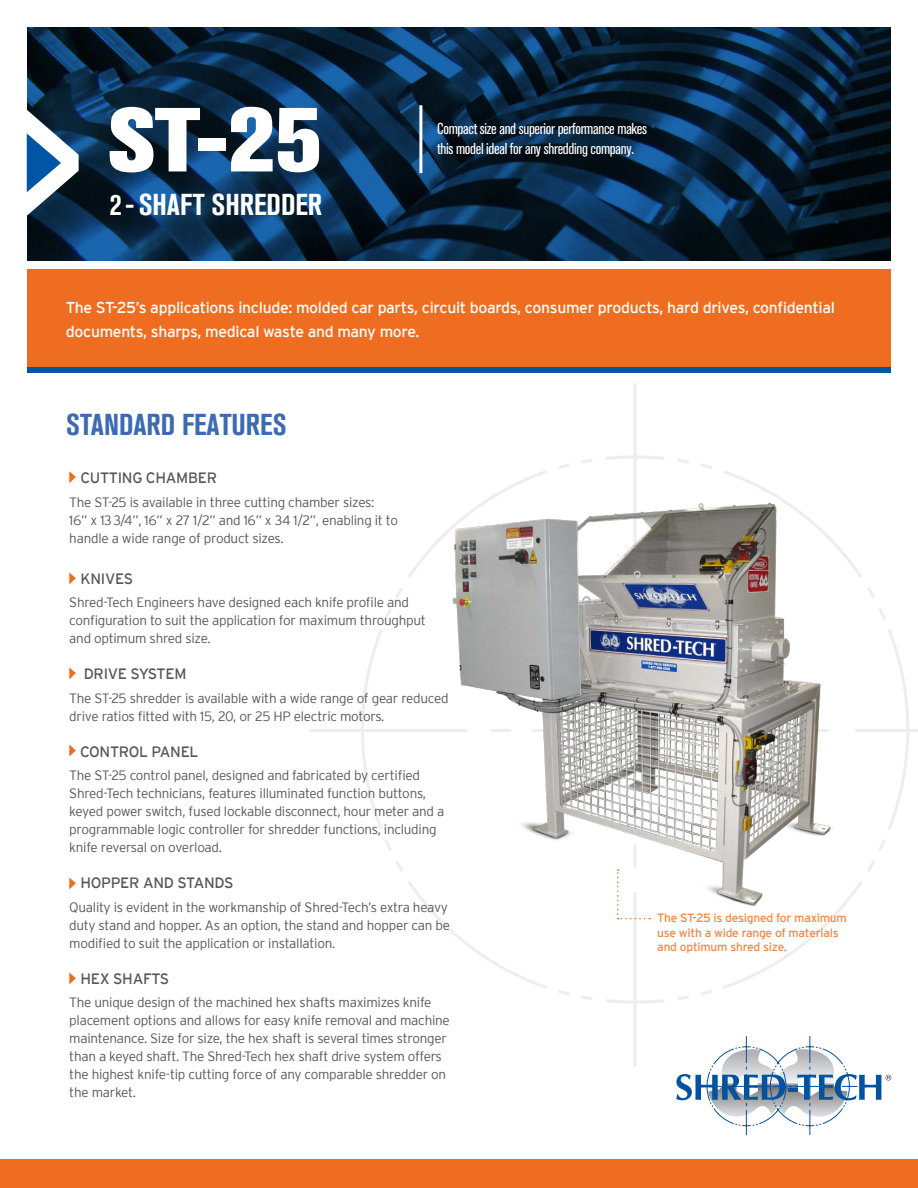
<style>
.page{position:relative;width:918px;height:1188px;background:#fff}
.page>*{position:absolute;margin:0;border:0;box-sizing:border-box;transform-origin:0 0}
.t1{font:800 90px "Akzidenz Grotesk BQ";color:#fff}
.t2{font:700 condensed 30px "Akzidenz Grotesk BQ";color:#3d6bb3}
.t3{font:700 condensed 30px "Akzidenz Grotesk BQ";color:#fff}
.t4{font:15.75px/24px "Interstate";letter-spacing:-.02em;color:#fff}
.t5{font:condensed 15.75px "Akzidenz Grotesk BQ";letter-spacing:-.02em;color:#fff}
.t6{font:15px "Interstate";letter-spacing:-.02em;color:#57585a}
.t7{font:300 13.5px/18px "Interstate";letter-spacing:-.02em;color:#57585a}
.t8{font:12px "Interstate";letter-spacing:-.02em;color:#f28744}
</style>
<div class="page">
<svg style="left:27px;top:27px;width:864px;height:234px;background:#092741"></svg>
<div style="left:0;top:1160px;width:918px;height:28px;background:#ef6d20"></div>
<div style="left:27px;top:269px;width:864px;height:98px;background:#ef6d20"></div>
<svg style="left:69px;top:471px;width:7px;height:12px"></svg>
<svg style="left:69px;top:573px;width:7px;height:11px"></svg>
<hr style="left:633px;top:892px;width:4px;height:174px;background:#f1f1f2">
<hr style="left:633px;top:383px;width:4px;height:185px;background:#f1f1f2">
<svg style="left:606px;top:455px;width:58px;height:5px"></svg>
<svg style="left:361px;top:459px;width:231px;height:541px"></svg>
<svg style="left:606px;top:999px;width:58px;height:5px"></svg>
<svg style="left:678px;top:459px;width:231px;height:541px"></svg>
<hr style="left:855px;top:729px;width:63px;height:3px;background:#5b5b5e">
<hr style="left:309px;top:729px;width:158px;height:3px;background:#5b5b5e">
<svg style="left:69px;top:667px;width:7px;height:12px"></svg>
<svg style="left:69px;top:745px;width:7px;height:12px"></svg>
<svg style="left:69px;top:878px;width:7px;height:11px"></svg>
<svg style="left:69px;top:973px;width:7px;height:11px"></svg>
<svg style="left:26px;top:109px;width:53px;height:108px"></svg>
<img style="left:397px;top:471px;width:440px;height:444px">
<div style="left:27px;top:367px;width:864px;height:6px;background:#0155a5"></div>
<hr style="left:419px;top:105px;width:3px;height:68px;background:#fff">
<svg style="left:617px;top:869px;width:33px;height:50px"></svg>
<svg style="left:676px;top:1036px;width:215px;height:99px"></svg>
<p class="t1" style="left:108px;top:88px;width:215px">ST-25</p>
<p class="t3" style="left:110px;top:187px;width:214px">2 - SHAFT SHREDDER</p>
<p class="t5" style="left:437px;top:119px;width:211px">Compact size and superior performance makes</p>
<p class="t5" style="left:437px;top:140px;width:198px">this model ideal for any shredding company.</p>
<p class="t4" style="left:66px;top:295px;width:771px">The ST-25’s applications include: molded car parts, circuit boards, consumer products, hard drives, confidential documents, sharps, medical waste and many more.</p>
<p class="t2" style="left:66px;top:407px;width:222px">STANDARD FEATURES</p>
<p class="t6" style="left:81px;top:470px;width:138px">CUTTING CHAMBER</p>
<p class="t7" style="left:69px;top:493px;width:330px">The ST-25 is available in three cutting chamber sizes:<br>16” x 133/4”, 16” x 27 1/2” and 16” x 34 1/2”, enabling it to handle a wide range of product sizes.</p>
<p class="t6" style="left:81px;top:570px;width:54px">KNIVES</p>
<p class="t7" style="left:69px;top:594px;width:358px">Shred-Tech Engineers have designed each knife profile and configuration to suit the application for maximum throughput and optimum shred size.</p>
<p class="t6" style="left:84px;top:666px;width:104px">DRIVE SYSTEM</p>
<p class="t7" style="left:69px;top:689px;width:381px">The ST-25 shredder is available with a wide range of gear reduced drive ratios fitted with 15, 20, or 25 HP electric motors.</p>
<p class="t6" style="left:80px;top:743px;width:120px">CONTROL PANEL</p>
<p class="t7" style="left:69px;top:766px;width:377px">The ST-25 control panel, designed and fabricated by certified Shred-Tech technicians, features illuminated function buttons, keyed power switch, fused lockable disconnect, hour meter and a programmable logic controller for shredder functions, including knife reversal on overload.</p>
<p class="t6" style="left:81px;top:875px;width:155px">HOPPER AND STANDS</p>
<p class="t7" style="left:69px;top:898px;width:382px">Quality is evident in the workmanship of Shred-Tech’s extra heavy duty stand and hopper. As an option, the stand and hopper can be modified to suit the application or installation.</p>
<p class="t6" style="left:81px;top:970px;width:90px">HEX SHAFTS</p>
<p class="t7" style="left:69px;top:993px;width:382px">The unique design of the machined hex shafts maximizes knife placement options and allows for easy knife removal and machine maintenance. Size for size, the hex shaft is several times stronger than a keyed shaft. The Shred-Tech hex shaft drive system offers the highest knife-tip cutting force of any comparable shredder on the market.</p>
<p class="t8" style="left:657px;top:911px;width:191px">The ST-25 is designed for maximum</p>
<p class="t8" style="left:657px;top:926px;width:183px">use with a wide range of materials</p>
<p class="t8" style="left:657px;top:940px;width:131px">and optimum shred size.</p>
</div>
